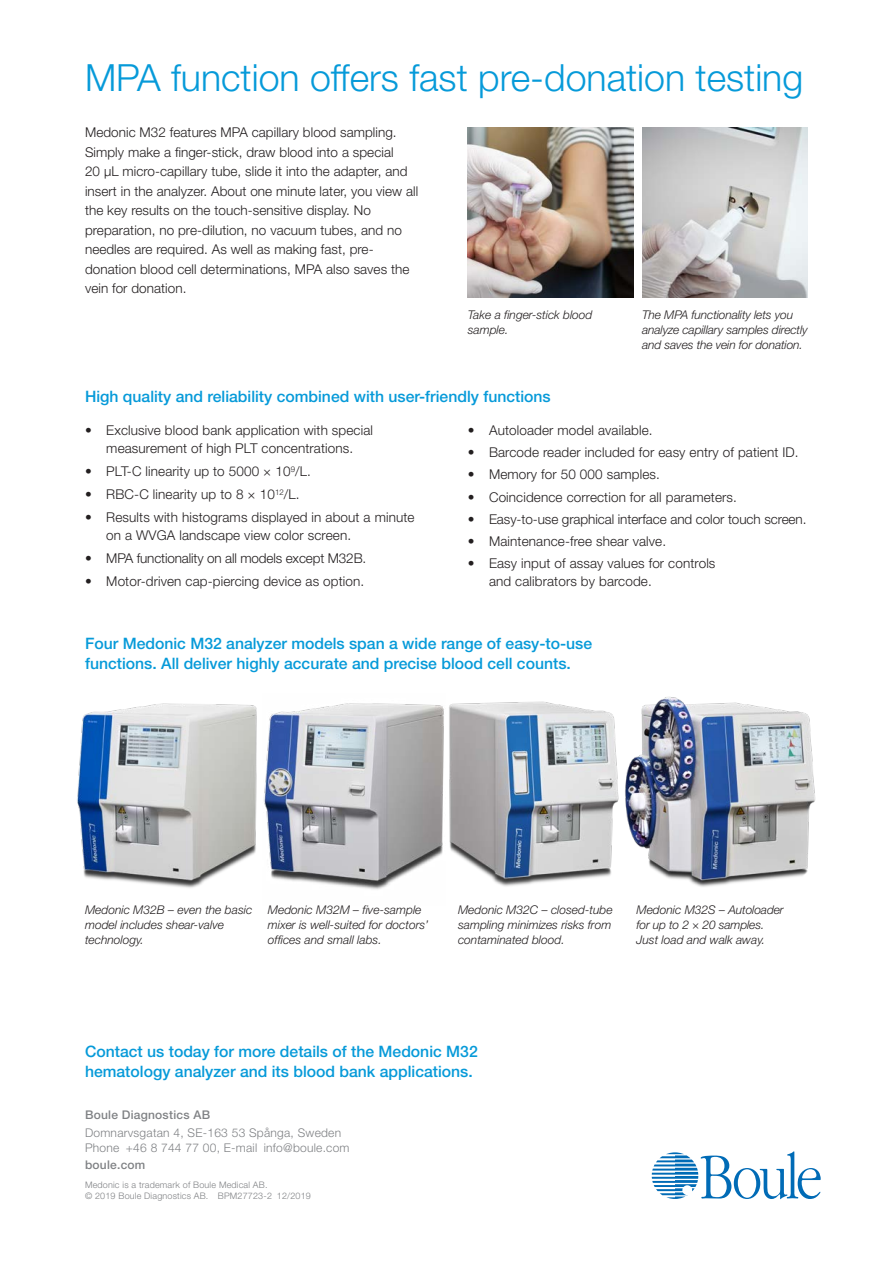
<style>
.page{position:relative;width:893px;height:1263px;background:#fff}
.page>*{position:absolute;margin:0;border:0;box-sizing:border-box;transform-origin:0 0}
.t1{font:300 37.5px "Helvetica Neue LT Pro";color:#069ad9}
.t2{font:500 15.75px/19.5px "Helvetica Neue LT Pro";color:#069ad9}
.t3{font:300 13.5px/19.5px "Helvetica Neue LT Pro";letter-spacing:.005em;color:#231f20}
.t4{font:italic 300 12px/15px "Helvetica Neue LT Pro";color:#231f20}
.t5{font:300 12px/15.1px "Helvetica Neue LT Pro";letter-spacing:.02em;color:#808285}
.t6{font:500 12px "Helvetica Neue LT Pro";letter-spacing:.02em;color:#808285}
.t7{font:300 9px/10.8px "Helvetica Neue LT Pro";letter-spacing:.02em;color:#808285}
</style>
<div class="page">
<svg style="left:652px;top:1151px;width:169px;height:48px"></svg>
<img style="left:642px;top:128px;width:166px;height:170px">
<img style="left:77px;top:703px;width:180px;height:185px">
<img style="left:264px;top:703px;width:178px;height:187px">
<img style="left:625px;top:697px;width:191px;height:190px">
<img style="left:442px;top:701px;width:177px;height:186px">
<img style="left:468px;top:128px;width:166px;height:170px">
<h1 class="t1" style="left:85px;top:54px;width:720px">MPA function offers fast pre-donation testing</h1>
<p class="t3" style="left:85px;top:122px;width:335px">Medonic M32 features MPA capillary blood sampling.<br>Simply make a finger-stick, draw blood into a special<br>20 µL micro-capillary tube, slide it into the adapter, and insert in the analyzer. About one minute later, you view all the key results on the touch-sensitive display. No preparation, no pre-dilution, no vacuum tubes, and no needles are required. As well as making fast, pre&shy;donation blood cell determinations, MPA also saves the vein for donation.</p>
<p class="t4" style="left:468px;top:307px;width:126px">Take a finger-stick blood sample.</p>
<p class="t4" style="left:642px;top:307px;width:167px">The MPA functionality lets you analyze capillary samples directly and saves the vein for donation.</p>
<p class="t2" style="left:85px;top:387px;width:467px">High quality and reliability combined with user-friendly functions</p>
<p class="t3" style="left:85px;top:421px;width:289px;line-height:18px;text-align:center">• Exclusive blood bank application with special measurement of high PLT concentrations.</p>
<p class="t3" style="left:85px;top:461px;width:227px">• PLT-C linearity up to 5000 × 10<sup>9</sup>/L.</p>
<p class="t3" style="left:85px;top:484px;width:216px">• RBC-C linearity up to 8 × 10<sup>12</sup>/L.</p>
<p class="t3" style="left:106px;top:508px;width:310px;line-height:18px;text-indent:-21px">• Results with histograms displayed in about a minute on a WVGA landscape view color screen.</p>
<p class="t3" style="left:85px;top:548px;width:283px">• MPA functionality on all models except M32B.</p>
<p class="t3" style="left:85px;top:571px;width:281px">• Motor-driven cap-piercing device as option.</p>
<p class="t3" style="left:468px;top:420px;width:186px">• Autoloader model available.</p>
<p class="t3" style="left:468px;top:442px;width:332px">• Barcode reader included for easy entry of patient ID.</p>
<p class="t3" style="left:468px;top:464px;width:194px">• Memory for 50 000 samples.</p>
<p class="t3" style="left:468px;top:487px;width:271px">• Coincidence correction for all parameters.</p>
<p class="t3" style="left:468px;top:509px;width:340px">• Easy-to-use graphical interface and color touch screen.</p>
<p class="t3" style="left:468px;top:531px;width:200px">• Maintenance-free shear valve.</p>
<p class="t3" style="left:489px;top:554px;width:228px;line-height:18px;text-indent:-21px">• Easy input of assay values for controls and calibrators by barcode.</p>
<p class="t2" style="left:85px;top:634px;width:509px">Four Medonic M32 analyzer models span a wide range of easy-to-use functions. All deliver highly accurate and precise blood cell counts.</p>
<p class="t4" style="left:85px;top:902px;width:169px">Medonic M32B – even the basic model includes shear-valve technology.</p>
<p class="t4" style="left:458px;top:902px;width:156px;text-align:justify">Medonic M32C – closed-tube sampling minimizes risks from contaminated blood.</p>
<p class="t4" style="left:268px;top:902px;width:162px">Medonic M32M – five-sample mixer is well-suited for doctors’ offices and small labs.</p>
<p class="t4" style="left:636px;top:902px;width:149px">Medonic M32S – Autoloader for up to 2 × 20 samples.<br>Just load and walk away.</p>
<p class="t2" style="left:85px;top:1042px;width:394px">Contact us today for more details of the Medonic M32 hematology analyzer and its blood bank applications.</p>
<p class="t6" style="left:85px;top:1107px;width:127px">Boule Diagnostics AB</p>
<p class="t5" style="left:85px;top:1125px;width:266px">Domnarvsgatan 4, SE-163 53 Spånga, Sweden<br>Phone +46 8 744 77 00, E-mail info@boule.com</p>
<p class="t6" style="left:85px;top:1158px;width:62px">boule.com</p>
<p class="t7" style="left:85px;top:1179px;width:227px">Medonic is a trademark of Boule Medical AB.<br>© 2019 Boule Diagnostics AB. BPM27723-2 12/2019</p>
</div>
